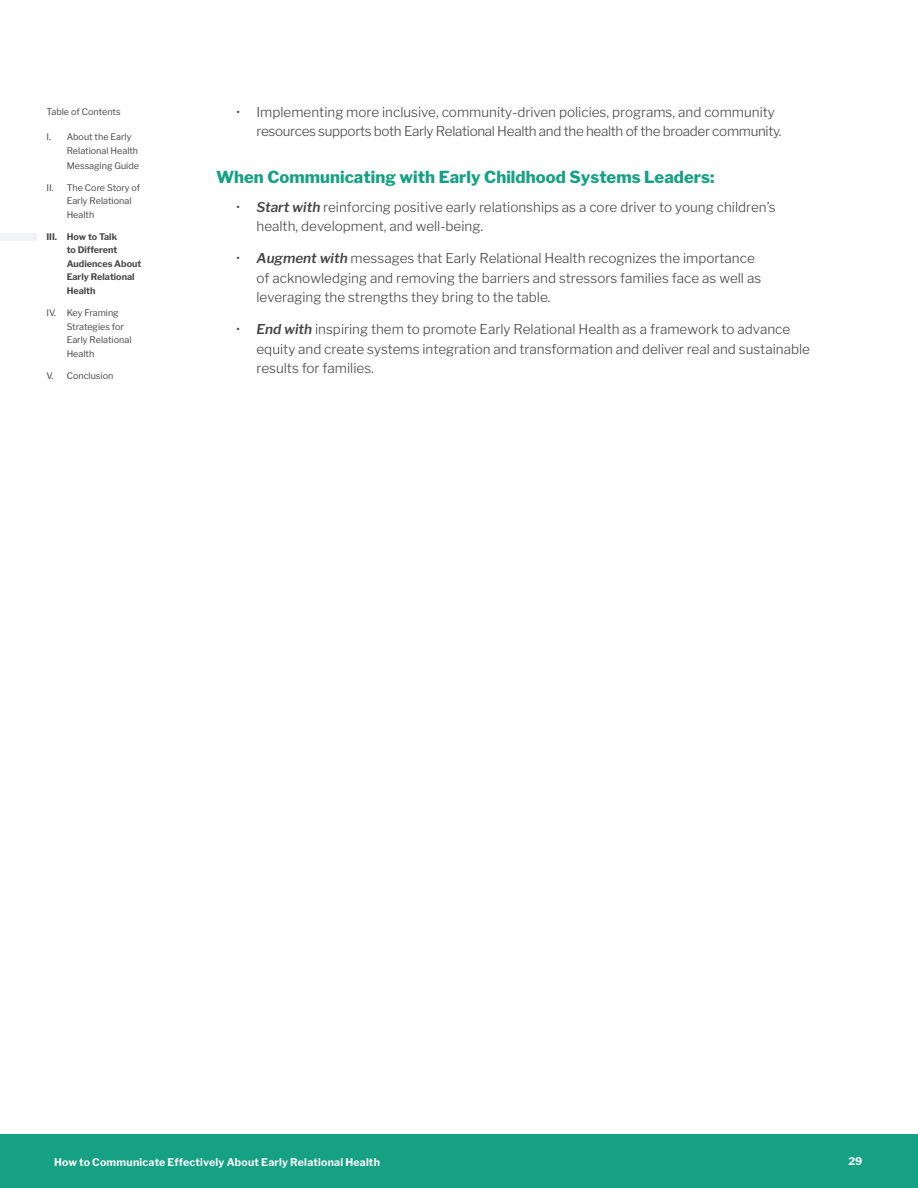
<style>
.page{position:relative;width:918px;height:1188px;background:#fff}
.page>*{position:absolute;margin:0;border:0;box-sizing:border-box;transform-origin:0 0}
.t1{font:800 16.5px "Libre Franklin";letter-spacing:.005em;color:#17a184}
.t2{font:300 13.5px/19.5px "Libre Franklin";color:#454545}
.t3{font:300 13.5px/19.5px "Libre Franklin";letter-spacing:-.025em;color:#454545}
.t4{font:700 10.5px "Libre Franklin";letter-spacing:.02em;color:#fff}
.t5{font:9px/13.5px "Libre Franklin";color:#454545}
.t6{font:700 9px/13.5px "Libre Franklin";color:#454545}
.s1{font-weight:600;font-style:italic}
</style>
<div class="page">
<div style="left:0;top:233px;width:37px;height:7px;background:#f0f2f5"></div>
<div style="left:0;top:1134px;width:918px;height:54px;background:#17a184"></div>
<p class="t5" style="left:46px;top:106px;width:76px">Table of Contents</p>
<p class="t3" style="left:256px;top:102px;width:527px;text-indent:-20px">• Implementing more inclusive, community-driven policies, programs, and community resources supports both Early Relational Health and the health of the broader community.</p>
<p class="t1" style="left:216px;top:169px;width:500px">When Communicating with Early Childhood Systems Leaders:</p>
<p class="t2" style="left:256px;top:198px;width:521px;text-indent:-20px">• <span class="s1">Start with</span> reinforcing positive early relationships as a core driver to young children’s health, development, and well-being.</p>
<p class="t2" style="left:256px;top:249px;width:506px;text-indent:-20px">• <span class="s1">Augment with</span> messages that Early Relational Health recognizes the importance of acknowledging and removing the barriers and stressors families face as well as leveraging the strengths they bring to the table.</p>
<p class="t2" style="left:256px;top:320px;width:555px;text-indent:-20px">• <span class="s1">End with</span> inspiring them to promote Early Relational Health as a framework to advance equity and create systems integration and transformation and deliver real and sustainable results for families.</p>
<p class="t5" style="left:67px;top:130px;width:74px;line-height:14.4px;text-indent:-20px">I. About the Early<br>Relational Health<br>Messaging Guide</p>
<p class="t5" style="left:67px;top:181px;width:75px;text-indent:-20px">II. The Core Story of<br>Early Relational<br>Health</p>
<p class="t6" style="left:67px;top:230px;width:76px;text-indent:-20px">III. How to Talk<br>to Different<br>Audiences About<br>Early Relational<br>Health</p>
<p class="t5" style="left:67px;top:306px;width:66px;text-indent:-20px">IV. Key Framing<br>Strategies for<br>Early Relational<br>Health</p>
<p class="t5" style="left:46px;top:369px;width:68px">V. Conclusion</p>
<p class="t4" style="left:54px;top:1157px;width:327px">How to Communicate Effectively About Early Relational Health</p>
<p class="t4" style="left:848px;top:1156px;width:15px">29</p>
</div>
